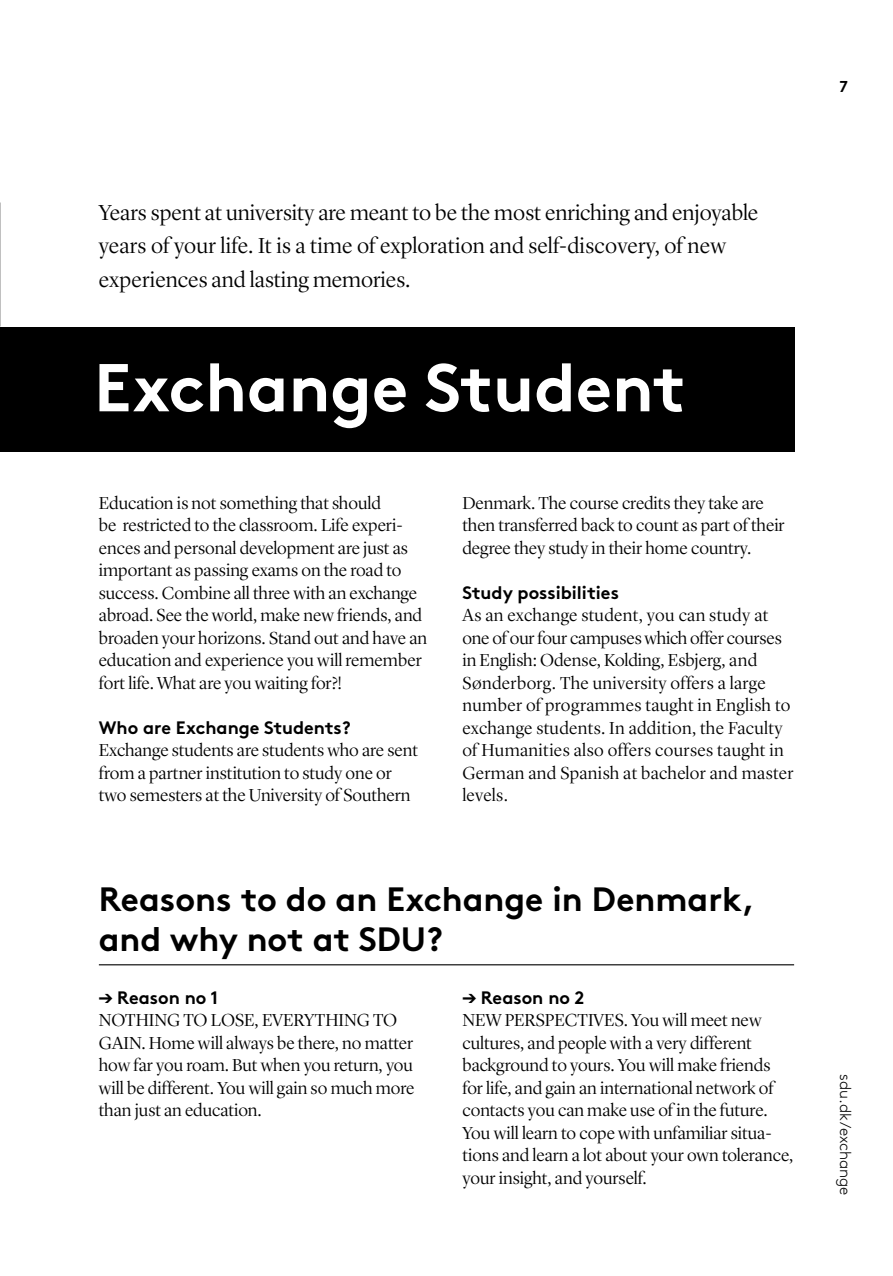
<style>
.page{position:relative;width:893px;height:1276px;background:#fff}
.page>*{position:absolute;margin:0;border:0;box-sizing:border-box;transform-origin:0 0}
.t1{font:700 67.5px "Brown Std";color:#fff}
.t2{font:700 33.75px/40.5px "Brown Std";color:#000}
.t3{font:300 22.5px/33.8px "Lyon Display";color:#000}
.t4{font:300 18px/22.5px "Lyon Display";color:#000}
.t5{font:300 18px/22.5px "Lyon Display";letter-spacing:.02em;color:#000}
.t6{font:700 18px "Brown Std";color:#000}
.t7{font:300 15.75px "Brown Std";color:#000}
.t8{font:700 15.75px "Brown Std";color:#000}
</style>
<div class="page">
<hr style="left:99px;top:964px;width:695px;height:1px;background:#000">
<div style="left:0;top:327px;width:794px;height:124px;background:#000"></div>
<p class="t8" style="left:839px;top:76px;width:10px">7</p>
<p class="t3" style="left:99px;top:194px;width:661px">Years spent at university are meant to be the most enriching and enjoyable years of your life. It is a time of exploration and self-discovery, of new experiences and lasting memories.</p>
<h1 class="t1" style="left:94px;top:346px;width:593px">Exchange Student</h1>
<p class="t4" style="left:99px;top:490px;width:330px">Education is not something that should<br>be restricted to the classroom. Life experi&shy;ences and personal development are just as important as passing exams on the road to success. Combine all three with an exchange abroad. See the world, make new friends, and broaden your horizons. Stand out and have an education and experience you will remember fort life. What are you waiting for?!</p>
<p class="t6" style="left:99px;top:716px;width:254px">Who are Exchange Students?</p>
<p class="t4" style="left:99px;top:738px;width:321px">Exchange students are students who are sent from a partner institution to study one or two semesters at the University of Southern</p>
<p class="t4" style="left:462px;top:490px;width:324px">Denmark. The course credits they take are then transferred back to count as part of their degree they study in their home country.</p>
<p class="t6" style="left:462px;top:581px;width:158px">Study possibilities</p>
<p class="t5" style="left:462px;top:603px;width:333px">As an exchange student, you can study at one of our four campuses which offer courses in English: Odense, Kolding, Esbjerg, and Sønderborg. The university offers a large number of programmes taught in English to exchange students. In addition, the Faculty of Humanities also offers courses taught in German and Spanish at bachelor and master levels.</p>
<h2 class="t2" style="left:99px;top:878px;width:658px">Reasons to do an Exchange in Denmark, and why not at SDU?</h2>
<p class="t6" style="left:99px;top:986px;width:121px">➔ Reason no 1</p>
<p class="t4" style="left:99px;top:1008px;width:317px">NOTHING TO LOSE, EVERYTHING TO GAIN. Home will always be there, no matter how far you roam. But when you return, you will be different. You will gain so much more than just an education.</p>
<p class="t6" style="left:462px;top:986px;width:123px">➔ Reason no 2</p>
<p class="t4" style="left:462px;top:1008px;width:332px">NEW PERSPECTIVES. You will meet new cultures, and people with a very different background to yours. You will make friends for life, and gain an international network of contacts you can make use of in the future.<br>You will learn to cope with unfamiliar situa&shy;tions and learn a lot about your own tolerance, your insight, and yourself.</p>
<p class="t7" style="left:854px;top:1074px;width:123px;rotate:90deg">sdu.dk/exchange</p>
</div>
